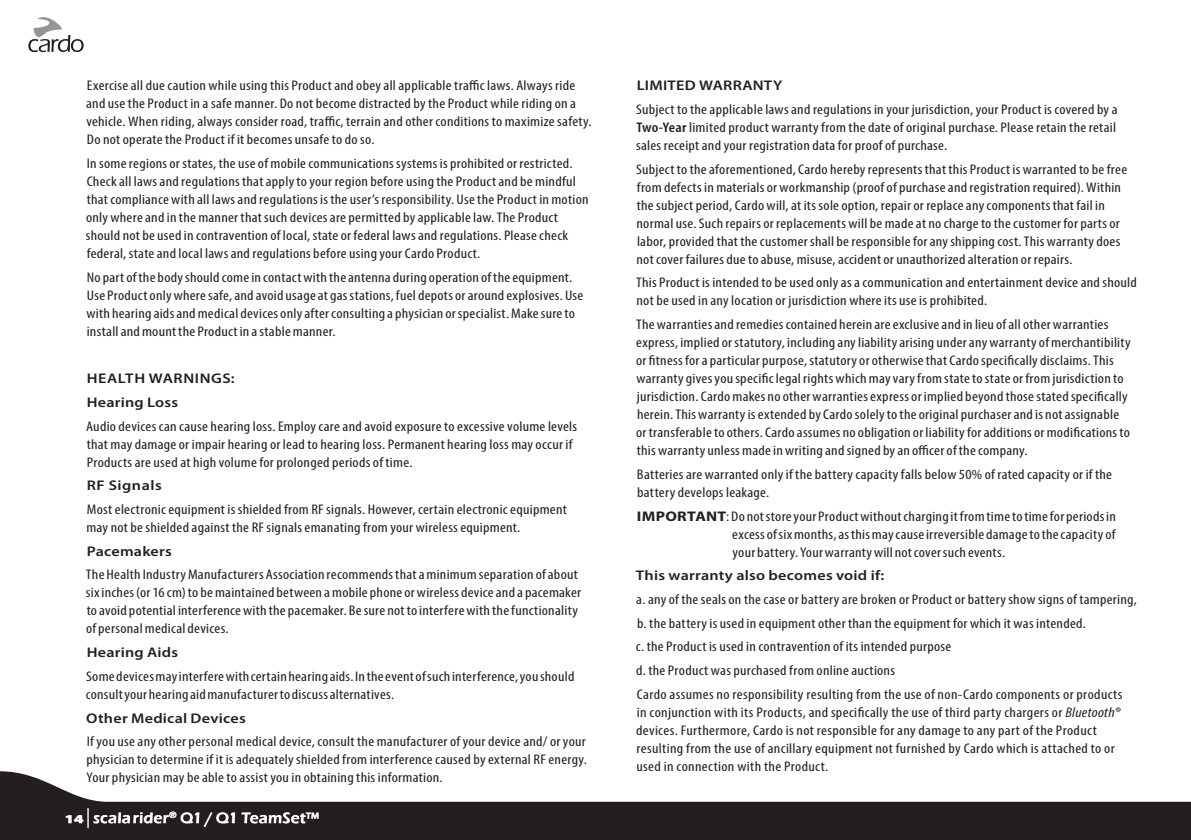
<style>
.page{position:relative;width:1191px;height:840px;background:#fff}
.page>*{position:absolute;margin:0;border:0;box-sizing:border-box;transform-origin:0 0}
.Footer_Left{font:700 15px "Eras Book ITC";letter-spacing:.015em;color:#fff}
.Legal_Boilerplate{font:condensed 14px/18px "Myriad Pro";letter-spacing:.015em;color:#231f20;scale:1.15 1}
.Legal_Boilerplate-2{font:600 14px "Myriad Pro";letter-spacing:.015em;color:#231f20;scale:1.15 1}
.Legal_Boilerplate-3{font:600 14px "Myriad Pro";letter-spacing:.035em;color:#231f20;scale:1.15 1}
.s1{font-family:"Myriad Pro";font-weight:900;font-size:12px}
.s2{font-family:"Myriad Pro";font-weight:300;font-stretch:condensed;font-size:20px}
.s3{font-weight:600}
.s4{font-weight:700;font-stretch:normal}
.s5{font-style:italic}
</style>
<div class="page">
<svg style="left:28px;top:17px;width:56px;height:35px"></svg>
<svg style="left:0;top:771px;width:1190px;height:68px;fill:#231f20"></svg>
<svg style="left:1190px;top:801px;width:1px;height:38px"></svg>
<svg style="left:66px;top:807px;width:253px;height:20px;background:#4a4748"></svg>
<p class="Legal_Boilerplate" style="left:86px;top:76px;width:441px">Exercise all due caution while using this Product and obey all applicable traffic laws. Always ride and use the Product in a safe manner. Do not become distracted by the Product while riding on a vehicle. When riding, always consider road, traffic, terrain and other conditions to maximize safety.<br>Do not operate the Product if it becomes unsafe to do so.</p>
<p class="Legal_Boilerplate" style="left:86px;top:154px;width:439px">In some regions or states, the use of mobile communications systems is prohibited or restricted.<br>Check all laws and regulations that apply to your region before using the Product and be mindful that compliance with all laws and regulations is the user’s responsibility. Use the Product in motion only where and in the manner that such devices are permitted by applicable law. The Product should not be used in contravention of local, state or federal laws and regulations. Please check federal, state and local laws and regulations before using your Cardo Product.</p>
<p class="Legal_Boilerplate" style="left:86px;top:268px;width:434px">No part of the body should come in contact with the antenna during operation of the equipment.<br>Use Product only where safe, and avoid usage at gas stations, fuel depots or around explosives. Use with hearing aids and medical devices only after consulting a physician or specialist. Make sure to install and mount the Product in a stable manner.</p>
<p class="Legal_Boilerplate-3" style="left:87px;top:369px;width:130px">HEALTH WARNINGS:</p>
<p class="Legal_Boilerplate-2" style="left:87px;top:393px;width:81px">Hearing Loss</p>
<p class="Legal_Boilerplate" style="left:86px;top:416px;width:428px">Audio devices can cause hearing loss. Employ care and avoid exposure to excessive volume levels that may damage or impair hearing or lead to hearing loss. Permanent hearing loss may occur if<br>Products are used at high volume for prolonged periods of time.</p>
<p class="Legal_Boilerplate-3" style="left:87px;top:476px;width:67px">RF Signals</p>
<p class="Legal_Boilerplate" style="left:86px;top:500px;width:419px">Most electronic equipment is shielded from RF signals. However, certain electronic equipment may not be shielded against the RF signals emanating from your wireless equipment.</p>
<p class="Legal_Boilerplate-2" style="left:87px;top:541px;width:76px">Pacemakers</p>
<p class="Legal_Boilerplate" style="left:86px;top:565px;width:432px">The Health Industry Manufacturers Association recommends that a minimum separation of about six inches (or 16 cm) to be maintained between a mobile phone or wireless device and a pacemaker to avoid potential interference with the pacemaker. Be sure not to interfere with the functionality of personal medical devices.</p>
<p class="Legal_Boilerplate-2" style="left:87px;top:643px;width:81px">Hearing Aids</p>
<p class="Legal_Boilerplate" style="left:86px;top:666px;width:426px">Some devices may interfere with certain hearing aids. In the event of such interference, you should consult your hearing aid manufacturer to discuss alternatives.</p>
<p class="Legal_Boilerplate-2" style="left:86px;top:708px;width:140px">Other Medical Devices</p>
<p class="Legal_Boilerplate" style="left:86px;top:732px;width:437px;text-align:justify">If you use any other personal medical device, consult the manufacturer of your device and/ or your physician to determine if it is adequately shielded from interference caused by external RF energy.<br>Your physician may be able to assist you in obtaining this information.</p>
<p class="Footer_Left" style="left:64px;top:808px;width:256px"><span class="s1">14</span> <span class="s2">|</span> scala rider<sup>®</sup> Q1 / Q1 TeamSet™</p>
<p class="Legal_Boilerplate-2" style="left:637px;top:76px;width:128px">LIMITED WARRANTY</p>
<p class="Legal_Boilerplate" style="left:636px;top:100px;width:420px;text-align:justify">Subject to the applicable laws and regulations in your jurisdiction, your Product is covered by a <span class="s3">Two-Year</span> limited product warranty from the date of original purchase. Please retain the retail sales receipt and your registration data for proof of purchase.</p>
<p class="Legal_Boilerplate" style="left:636px;top:160px;width:428px">Subject to the aforementioned, Cardo hereby represents that this Product is warranted to be free from defects in materials or workmanship (proof of purchase and registration required). Within the subject period, Cardo will, at its sole option, repair or replace any components that fail in normal use. Such repairs or replacements will be made at no charge to the customer for parts or labor, provided that the customer shall be responsible for any shipping cost. This warranty does not cover failures due to abuse, misuse, accident or unauthorized alteration or repairs.</p>
<p class="Legal_Boilerplate" style="left:636px;top:273px;width:437px">This Product is intended to be used only as a communication and entertainment device and should not be used in any location or jurisdiction where its use is prohibited.</p>
<p class="Legal_Boilerplate" style="left:636px;top:315px;width:432px">The warranties and remedies contained herein are exclusive and in lieu of all other warranties express, implied or statutory, including any liability arising under any warranty of merchantibility or fitness for a particular purpose, statutory or otherwise that Cardo specifically disclaims. This warranty gives you specific legal rights which may vary from state to state or from jurisdiction to jurisdiction. Cardo makes no other warranties express or implied beyond those stated specifically herein. This warranty is extended by Cardo solely to the original purchaser and is not assignable or transferable to others. Cardo assumes no obligation or liability for additions or modifications to this warranty unless made in writing and signed by an officer of the company.</p>
<p class="Legal_Boilerplate" style="left:637px;top:465px;width:415px">Batteries are warranted only if the battery capacity falls below 50% of rated capacity or if the battery develops leakage.</p>
<p class="Legal_Boilerplate" style="left:732px;top:506px;width:335px;text-align:justify;text-indent:-95px"><span class="s4">IMPORTANT</span>: Do not store your Product without charging it from time to time for periods in excess of six months, as this may cause irreversible damage to the capacity of your battery. Your warranty will not cover such events.</p>
<p class="Legal_Boilerplate-2" style="left:636px;top:566px;width:217px">This warranty also becomes void if:</p>
<p class="Legal_Boilerplate" style="left:636px;top:590px;width:437px">a. any of the seals on the case or battery are broken or Product or battery show signs of tampering,</p>
<p class="Legal_Boilerplate" style="left:637px;top:613px;width:392px">b. the battery is used in equipment other than the equipment for which it was intended.</p>
<p class="Legal_Boilerplate" style="left:636px;top:634px;width:425px;line-height:23.6px">c. the Product is used in contravention of its intended purpose<br>d. the Product was purchased from online auctions<br>Cardo assumes no responsibility resulting from the use of non-Cardo components or products</p>
<p class="Legal_Boilerplate" style="left:636px;top:702px;width:422px">in conjunction with its Products, and specifically the use of third party chargers or <span class="s5">Bluetooth® </span>devices. Furthermore, Cardo is not responsible for any damage to any part of the Product resulting from the use of ancillary equipment not furnished by Cardo which is attached to or used in connection with the Product.</p>
</div>
